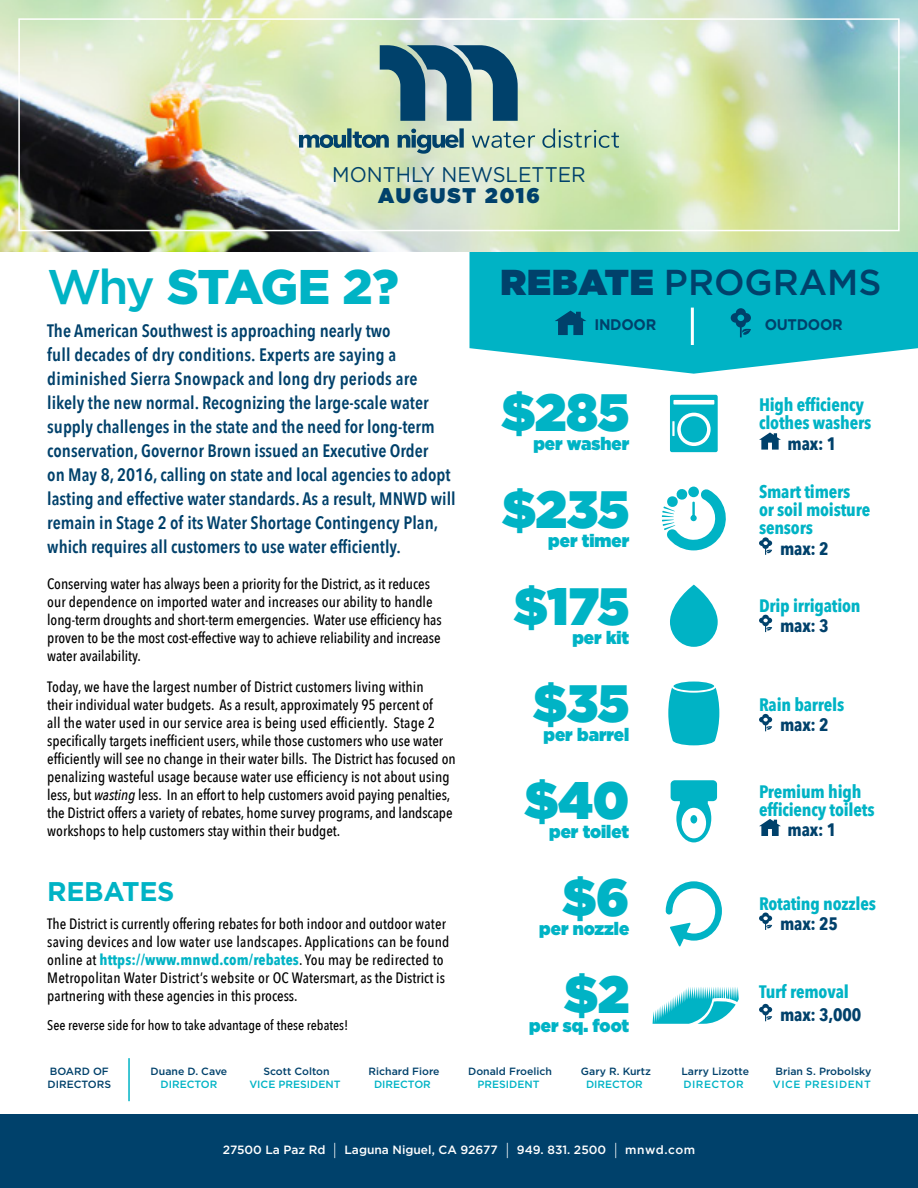
<style>
.page{position:relative;width:918px;height:1188px;background:#fff}
.page>*{position:absolute;margin:0;border:0;box-sizing:border-box;transform-origin:0 0}
.t1{font:900 52.5px "Gotham";color:#00b3c5;scale:.95 1}
.t2{font:900 48.6px "Gotham";letter-spacing:-.04em;color:#00b3c5}
.t3{font:500 36px "Gotham";color:#00416b}
.t4{font:700 27px "Gotham";letter-spacing:-.01em;color:#00b3c5}
.t5{font:21.15px "Gotham";color:#00416b;scale:.95 1}
.t6{font:900 21.15px "Gotham";letter-spacing:.1em;color:#00416b;scale:.95 1}
.t7{font:600 18px/24px "Avenir Next Condensed";color:#00416b}
.t8{font:700 18px/18px "Avenir Next Condensed";letter-spacing:-.01em;color:#00b3c5}
.t9{font:900 18px "Gotham";color:#00b3c5;scale:.95 1}
.t10{font:700 18px "Avenir Next Condensed";letter-spacing:-.01em;color:#00416b}
.t11{font:700 15.3px "Gotham";letter-spacing:-.02em;color:#00416b;scale:.95 1}
.t12{font:500 15px/18px "Avenir Next Condensed";color:#000}
.t13{font:500 13.95px "Avenir Next Condensed";color:#000}
.t14{font:500 12px "Gotham";color:#fff}
.t15{font:500 10.5px/12.6px "Gotham";color:#00416b}
.t16{font:500 10.5px "Gotham";color:#00b3c5}
.t17{font:500 10.5px "Gotham";letter-spacing:.05em;color:#00b3c5}
.s1{font-weight:500}
.s2{font-style:italic}
.s3{font-weight:700;color:#00b3c5}
.s4{font-weight:900}
.s5{font-weight:300;font-size:16.5px}
</style>
<div class="page">
<svg style="left:470px;top:251px;width:448px;height:123px;background:#1dbbcb"></svg>
<img style="left:0;top:0;width:918px;height:251px">
<div style="left:18px;top:18px;width:882px;height:213px;border:2px solid #fff"></div>
<svg style="left:299px;top:45px;width:320px;height:109px;background:#a2bfae"></svg>
<div style="left:0;top:1115px;width:918px;height:73px;background:#00416b"></div>
<hr style="left:128px;top:1058px;width:2px;height:43px;background:#00b3c5">
<svg style="left:759px;top:432px;width:22px;height:18px"></svg>
<svg style="left:759px;top:819px;width:22px;height:17px"></svg>
<svg style="left:759px;top:714px;width:13px;height:17px"></svg>
<svg style="left:759px;top:913px;width:13px;height:17px"></svg>
<svg style="left:759px;top:1004px;width:13px;height:17px"></svg>
<svg style="left:759px;top:615px;width:13px;height:17px"></svg>
<svg style="left:670px;top:585px;width:48px;height:62px"></svg>
<svg style="left:759px;top:537px;width:13px;height:18px"></svg>
<svg style="left:662px;top:487px;width:64px;height:63px"></svg>
<svg style="left:668px;top:682px;width:51px;height:63px;background:#1fbccc"></svg>
<svg style="left:671px;top:780px;width:46px;height:62px"></svg>
<svg style="left:666px;top:881px;width:56px;height:66px"></svg>
<svg style="left:653px;top:987px;width:86px;height:37px"></svg>
<svg style="left:670px;top:395px;width:48px;height:57px"></svg>
<svg style="left:555px;top:311px;width:31px;height:24px"></svg>
<svg style="left:731px;top:308px;width:20px;height:29px"></svg>
<hr style="left:691px;top:308px;width:3px;height:37px;background:#fff">
<h3 class="t5" style="left:332px;top:161px;width:268px">MONTHLY NEWSLETTER</h3>
<h3 class="t6" style="left:378px;top:183px;width:172px">AUGUST 2016</h3>
<h2 class="t2" style="left:47px;top:259px;width:353px"><span class="s1">Why</span> STAGE 2?</h2>
<p class="t7" style="left:47px;top:319px;width:410px">The American Southwest is approaching nearly two<br>full decades of dry conditions. Experts are saying a diminished Sierra Snowpack and long dry periods are likely the new normal. Recognizing the large-scale water supply challenges in the state and the need for long-term conservation, Governor Brown issued an Executive Order<br>on May 8, 2016, calling on state and local agencies to adopt lasting and effective water standards. As a result, MNWD will remain in Stage 2 of its Water Shortage Contingency Plan, which requires all customers to use water efficiently.</p>
<p class="t12" style="left:47px;top:574px;width:396px">Conserving water has always been a priority for the District, as it reduces our dependence on imported water and increases our ability to handle long-term droughts and short-term emergencies. Water use efficiency has proven to be the most cost-effective way to achieve reliability and increase water availability.</p>
<p class="t12" style="left:47px;top:678px;width:410px">Today, we have the largest number of District customers living within<br>their individual water budgets. As a result, approximately 95 percent of<br>all the water used in our service area is being used efficiently. Stage 2 specifically targets inefficient users, while those customers who use water efficiently will see no change in their water bills. The District has focused on penalizing wasteful usage because water use efficiency is not about using less, but <span class="s2">wasting</span> less. In an effort to help customers avoid paying penalties, the District offers a variety of rebates, home survey programs, and landscape workshops to help customers stay within their budget.</p>
<h3 class="t4" style="left:47px;top:876px;width:129px">REBATES</h3>
<p class="t12" style="left:47px;top:914px;width:404px">The District is currently offering rebates for both indoor and outdoor water saving devices and low water use landscapes. Applications can be found online at <span class="s3">https://www.mnwd.com/rebates</span>. You may be redirected to Metropolitan Water District’s website or OC Watersmart, as the District is partnering with these agencies in this process.</p>
<p class="t13" style="left:47px;top:1017px;width:303px">See reverse side for how to take advantage of these rebates!</p>
<p class="t15" style="left:48px;top:1065px;width:65px">BOARD OF<br>DIRECTORS</p>
<p class="t15" style="left:151px;top:1065px;width:78px">Duane D. Cave</p>
<p class="t16" style="left:161px;top:1077px;width:58px">DIRECTOR</p>
<p class="t15" style="left:263px;top:1065px;width:68px">Scott Colton</p>
<p class="t16" style="left:249px;top:1077px;width:93px">VICE PRESIDENT</p>
<p class="t15" style="left:369px;top:1065px;width:72px">Richard Fiore</p>
<p class="t16" style="left:374px;top:1077px;width:58px">DIRECTOR</p>
<h3 class="t3" style="left:501px;top:259px;width:383px"><span class="s4">REBATE</span> PROGRAMS</h3>
<p class="t11" style="left:594px;top:316px;width:67px">INDOOR</p>
<p class="t11" style="left:765px;top:316px;width:84px">OUTDOOR</p>
<h1 class="t1" style="left:501px;top:382px;width:136px">$285</h1>
<p class="t9" style="left:533px;top:433px;width:102px">per washer</p>
<h1 class="t1" style="left:502px;top:479px;width:136px">$235</h1>
<p class="t9" style="left:548px;top:530px;width:87px">per timer</p>
<h1 class="t1" style="left:513px;top:576px;width:123px">$175</h1>
<p class="t9" style="left:572px;top:627px;width:61px">per kit</p>
<h1 class="t1" style="left:533px;top:673px;width:103px">$35</h1>
<p class="t9" style="left:544px;top:724px;width:92px">per barrel</p>
<h1 class="t1" style="left:524px;top:770px;width:112px">$40</h1>
<p class="t9" style="left:549px;top:821px;width:86px">per toilet</p>
<h1 class="t1" style="left:562px;top:867px;width:72px">$6</h1>
<p class="t9" style="left:539px;top:918px;width:96px">per nozzle</p>
<h1 class="t1" style="left:564px;top:964px;width:70px">$2</h1>
<p class="t9" style="left:529px;top:1015px;width:107px">per sq. foot</p>
<p class="t15" style="left:468px;top:1065px;width:85px">Donald Froelich</p>
<p class="t16" style="left:477px;top:1077px;width:64px">PRESIDENT</p>
<p class="t15" style="left:581px;top:1065px;width:72px">Gary R. Kurtz</p>
<p class="t16" style="left:586px;top:1077px;width:58px">DIRECTOR</p>
<p class="t8" style="left:759px;top:396px;width:114px">High efficiency clothes washers</p>
<p class="t10" style="left:788px;top:432px;width:50px">max: 1</p>
<p class="t8" style="left:759px;top:483px;width:113px">Smart timers<br>or soil moisture sensors</p>
<p class="t10" style="left:780px;top:537px;width:50px">max: 2</p>
<p class="t8" style="left:759px;top:596px;width:103px">Drip irrigation</p>
<p class="t10" style="left:780px;top:615px;width:50px">max: 3</p>
<p class="t8" style="left:759px;top:695px;width:87px">Rain barrels</p>
<p class="t10" style="left:780px;top:714px;width:50px">max: 2</p>
<p class="t8" style="left:759px;top:782px;width:117px">Premium high efficiency toilets</p>
<p class="t10" style="left:788px;top:819px;width:50px">max: 1</p>
<p class="t8" style="left:759px;top:894px;width:118px">Rotating nozzles</p>
<p class="t10" style="left:780px;top:913px;width:59px">max: 25</p>
<p class="t8" style="left:759px;top:982px;width:91px">Turf removal</p>
<p class="t10" style="left:780px;top:1004px;width:83px">max: 3,000</p>
<p class="t15" style="left:681px;top:1065px;width:69px">Larry Lizotte</p>
<p class="t17" style="left:683px;top:1077px;width:62px">DIRECTOR</p>
<p class="t15" style="left:776px;top:1065px;width:97px">Brian S. Probolsky</p>
<p class="t17" style="left:773px;top:1077px;width:99px">VICE PRESIDENT</p>
<p class="t14" style="left:223px;top:1142px;width:474px">27500 La Paz Rd <span class="s5">|</span> Laguna Niguel, CA 92677 <span class="s5">|</span> 949. 831. 2500 <span class="s5">|</span> mnwd.com</p>
</div>
